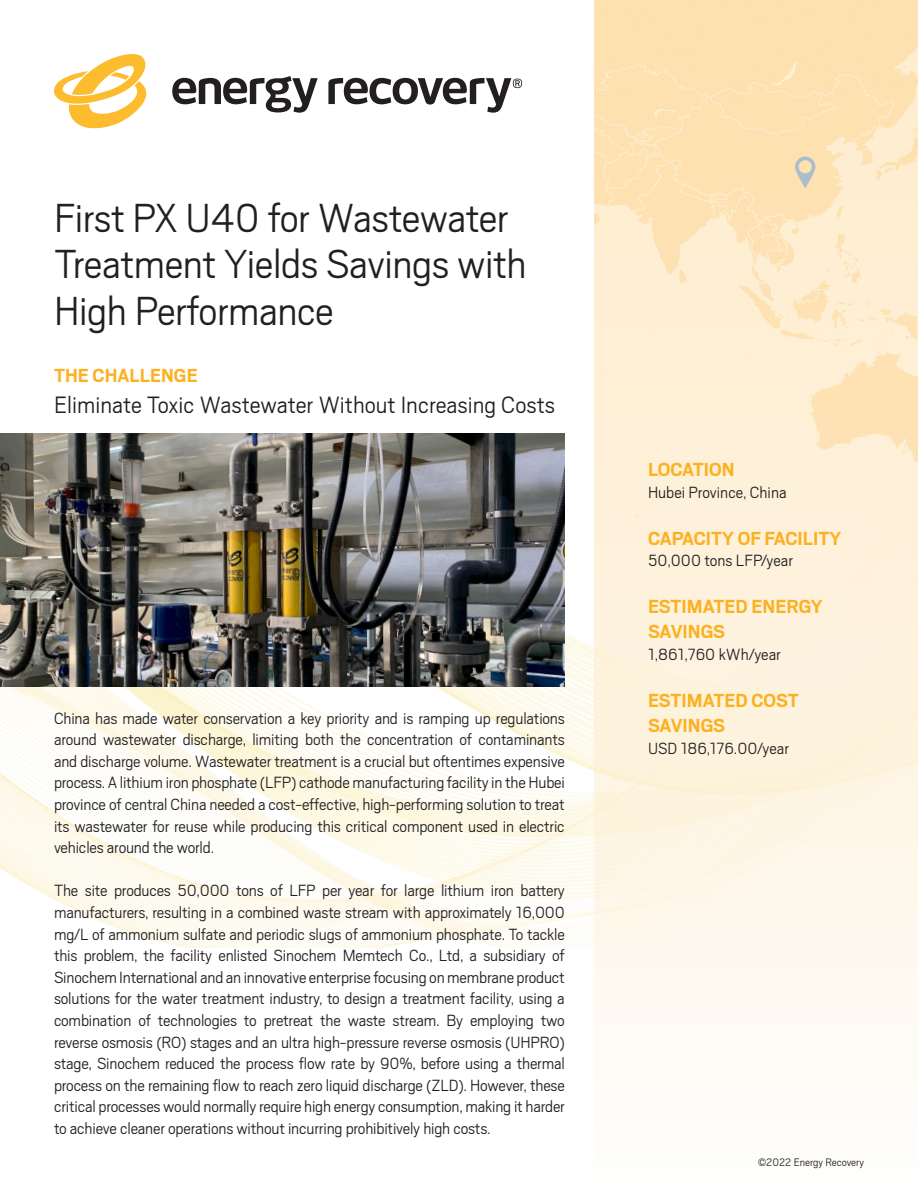
<style>
.page{position:relative;width:918px;height:1188px;background:#fff}
.page>*{position:absolute;margin:0;border:0;box-sizing:border-box;transform-origin:0 0}
.Case_Study_Text{font:300 45px/46.5px "Scout";letter-spacing:-.01em;color:#231f20}
.Section_Header{font:300 26.25px "Scout";color:#231f20}
.Section{font:700 21px/25.2px "Scout";color:#fbb121}
.Body_Copy{font:300 18px/21.6px "Scout";letter-spacing:-.01em;color:#231f20;text-align:justify}
.Sidebar_Stats_Copy{font:300 18px "Scout";color:#231f20}
.Copyright{font:300 12px "Scout";color:#231f20}
</style>
<div class="page">
<img style="left:0;top:433px;width:594px;height:515px">
<svg style="left:594px;top:550px;width:324px;height:495px;fill:#fef4e1"></svg>
<img style="left:594px;top:0;width:324px;height:550px">
<svg style="left:54px;top:54px;width:93px;height:74px"></svg>
<svg style="left:172px;top:76px;width:146px;height:37px"></svg>
<svg style="left:328px;top:78px;width:194px;height:35px"></svg>
<img style="left:0;top:434px;width:565px;height:253px">
<svg style="left:795px;top:157px;width:20px;height:31px"></svg>
<p class="Case_Study_Text" style="left:54px;top:194px;width:474px">First PX U40 for Wastewater<br>Treatment Yields Savings with<br>High Performance</p>
<p class="Section" style="left:54px;top:363px;width:145px">THE CHALLENGE</p>
<p class="Section_Header" style="left:54px;top:391px;width:503px">Eliminate Toxic Wastewater Without Increasing Costs</p>
<p class="Body_Copy" style="left:54px;top:707px;width:512px">China has made water conservation a key priority and is ramping up regulations around wastewater discharge, limiting both the concentration of contaminants and discharge volume. Wastewater treatment is a crucial but oftentimes expensive process. A lithium iron phosphate (LFP) cathode manufacturing facility in the Hubei province of central China needed a cost-effective, high-performing solution to treat its wastewater for reuse while producing this critical component used in electric vehicles around the world.</p>
<p class="Body_Copy" style="left:54px;top:880px;width:512px">The site produces 50,000 tons of LFP per year for large lithium iron battery manufacturers, resulting in a combined waste stream with approximately 16,000 mg/L of ammonium sulfate and periodic slugs of ammonium phosphate. To tackle this problem, the facility enlisted Sinochem Memtech Co., Ltd, a subsidiary of Sinochem International and an innovative enterprise focusing on membrane product solutions for the water treatment industry, to design a treatment facility, using a combination of technologies to pretreat the waste stream. By employing two reverse osmosis (RO) stages and an ultra high-pressure reverse osmosis (UHPRO) stage, Sinochem reduced the process flow rate by 90%, before using a thermal process on the remaining flow to reach zero liquid discharge (ZLD). However, these critical processes would normally require high energy consumption, making it harder to achieve cleaner operations without incurring prohibitively high costs.</p>
<p class="Section" style="left:648px;top:457px;width:88px">LOCATION</p>
<p class="Sidebar_Stats_Copy" style="left:648px;top:483px;width:140px">Hubei Province, China</p>
<p class="Section" style="left:648px;top:526px;width:195px">CAPACITY OF FACILITY</p>
<p class="Sidebar_Stats_Copy" style="left:648px;top:551px;width:147px">50,000 tons LFP/year</p>
<p class="Section" style="left:648px;top:594px;width:176px">ESTIMATED ENERGY<br>SAVINGS</p>
<p class="Sidebar_Stats_Copy" style="left:648px;top:645px;width:134px">1,861,760 kWh/year</p>
<p class="Section" style="left:648px;top:688px;width:152px">ESTIMATED COST<br>SAVINGS</p>
<p class="Sidebar_Stats_Copy" style="left:648px;top:739px;width:143px">USD 186,176.00/year</p>
<p class="Copyright" style="left:758px;top:1156px;width:107px">©2022 Energy Recovery</p>
</div>
